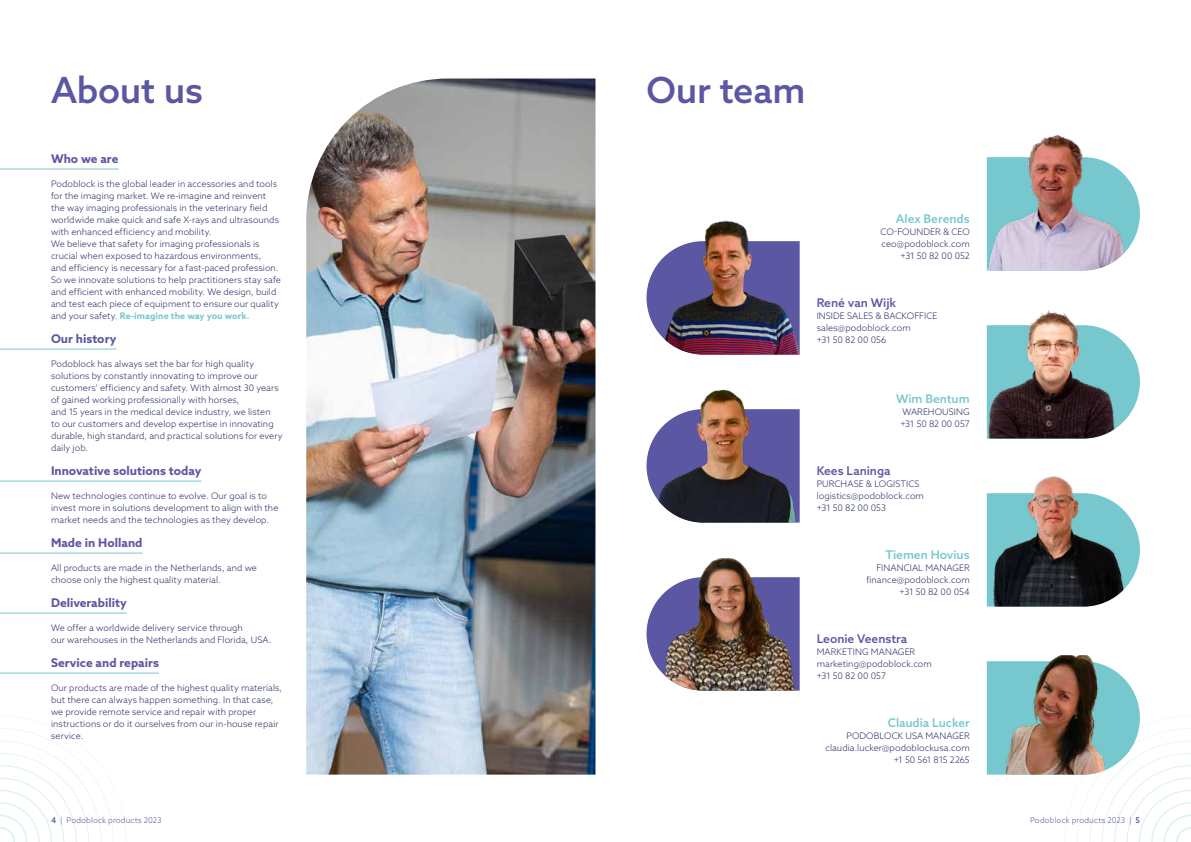
<style>
.page{position:relative;width:1191px;height:842px;background:#fff}
.page>*{position:absolute;margin:0;border:0;box-sizing:border-box;transform-origin:0 0}
.t1{font:500 36px "Azo Sans";letter-spacing:-.01em;color:#5c57a2}
.t2{font:700 12px "Azo Sans";color:#5c57a2}
.t3{font:500 12px "Azo Sans";color:#77c8ce}
.t4{font:500 12px "Azo Sans";color:#5c57a2}
.t5{font:300 9px/12px "Azo Sans";letter-spacing:.005em;color:#292e66}
.t6{font:300 8px "Azo Sans";letter-spacing:.015em;color:#5c57a2}
.s1{font-weight:700;color:#77c8ce}
.s2{font-weight:500}
</style>
<div class="page">
<img style="left:306px;top:79px;width:289px;height:696px">
<svg style="left:0;top:716px;width:126px;height:126px"></svg>
<hr style="left:0;top:169px;width:118px;height:1px;background:#77c8ce">
<hr style="left:0;top:349px;width:116px;height:1px;background:#77c8ce">
<hr style="left:0;top:481px;width:201px;height:1px;background:#77c8ce">
<hr style="left:0;top:553px;width:142px;height:1px;background:#77c8ce">
<hr style="left:0;top:613px;width:127px;height:1px;background:#77c8ce">
<hr style="left:0;top:673px;width:159px;height:1px;background:#77c8ce">
<img style="left:646px;top:220px;width:153px;height:135px">
<img style="left:986px;top:476px;width:154px;height:131px">
<svg style="left:1127px;top:346px;width:13px;height:72px"></svg>
<svg style="left:1065px;top:697px;width:126px;height:145px"></svg>
<img style="left:986px;top:134px;width:154px;height:137px">
<img style="left:646px;top:389px;width:153px;height:134px">
<img style="left:646px;top:558px;width:153px;height:133px">
<img style="left:986px;top:655px;width:150px;height:120px">
<img style="left:986px;top:310px;width:141px;height:129px">
<h1 class="t1" style="left:51px;top:66px;width:154px">About us</h1>
<h1 class="t1" style="left:646px;top:66px;width:160px">Our team</h1>
<h2 class="t2" style="left:51px;top:150px;width:69px">Who we are</h2>
<p class="t5" style="left:51px;top:177px;width:231px">Podoblock is the global leader in accessories and tools for the imaging market. We re-imagine and reinvent the way imaging professionals in the veterinary field worldwide make quick and safe X-rays and ultrasounds with enhanced efficiency and mobility.<br>We believe that safety for imaging professionals is crucial when exposed to hazardous environments,<br>and efficiency is necessary for a fast-paced profession.<br>So we innovate solutions to help practitioners stay safe and efficient with enhanced mobility. We design, build and test each piece of equipment to ensure our quality and your safety. <span class="s1">Re-imagine the way you work.</span></p>
<h2 class="t2" style="left:51px;top:330px;width:67px">Our history</h2>
<p class="t5" style="left:51px;top:357px;width:233px">Podoblock has always set the bar for high quality solutions by constantly innovating to improve our customers’ efficiency and safety. With almost 30 years of gained working professionally with horses,<br>and 15 years in the medical device industry, we listen<br>to our customers and develop expertise in innovating durable, high standard, and practical solutions for every daily job.</p>
<h2 class="t2" style="left:51px;top:462px;width:152px">Innovative solutions today</h2>
<p class="t5" style="left:51px;top:489px;width:229px">New technologies continue to evolve. Our goal is to invest more in solutions development to align with the market needs and the technologies as they develop.</p>
<h2 class="t2" style="left:51px;top:534px;width:93px">Made in Holland</h2>
<p class="t5" style="left:51px;top:561px;width:207px">All products are made in the Netherlands, and we choose only the highest quality material.</p>
<h2 class="t2" style="left:51px;top:594px;width:77px">Deliverability</h2>
<p class="t5" style="left:51px;top:621px;width:222px">We offer a worldwide delivery service through<br>our warehouses in the Netherlands and Florida, USA.</p>
<h2 class="t2" style="left:51px;top:654px;width:109px">Service and repairs</h2>
<p class="t5" style="left:51px;top:681px;width:233px">Our products are made of the highest quality materials, but there can always happen something. In that case, we provide remote service and repair with proper instructions or do it ourselves from our in-house repair service.</p>
<h2 class="t3" style="left:896px;top:210px;width:75px">Alex Berends</h2>
<p class="t5" style="left:880px;top:225px;width:91px;text-align:right">CO-FOUNDER &amp; CEO ceo@podoblock.com +31 50 82 00 052</p>
<h2 class="t4" style="left:816px;top:294px;width:81px">René van Wijk</h2>
<p class="t5" style="left:816px;top:309px;width:122px">INSIDE SALES &amp; BACKOFFICE sales@podoblock.com<br>+31 50 82 00 056</p>
<h2 class="t3" style="left:896px;top:390px;width:75px">Wim Bentum</h2>
<p class="t5" style="left:900px;top:405px;width:71px">WAREHOUSING +31 50 82 00 057</p>
<h2 class="t4" style="left:816px;top:462px;width:75px">Kees Laninga</h2>
<p class="t5" style="left:816px;top:477px;width:109px">PURCHASE &amp; LOGISTICS logistics@podoblock.com +31 50 82 00 053</p>
<h2 class="t3" style="left:885px;top:546px;width:86px">Tiemen Hovius</h2>
<p class="t5" style="left:866px;top:561px;width:105px;text-align:right">FINANCIAL MANAGER finance@podoblock.com +31 50 82 00 054</p>
<h2 class="t4" style="left:816px;top:630px;width:92px">Leonie Veenstra</h2>
<p class="t5" style="left:816px;top:645px;width:117px">MARKETING MANAGER marketing@podoblock.com +31 50 82 00 057</p>
<h2 class="t3" style="left:888px;top:714px;width:83px">Claudia Lucker</h2>
<p class="t5" style="left:825px;top:729px;width:146px;text-align:right">PODOBLOCK USA MANAGER claudia.lucker@podoblockusa.com +1 50 561 815 2265</p>
<p class="t6" style="left:51px;top:814px;width:112px"><span class="s2">4</span> | Podoblock products 2023</p>
<p class="t6" style="left:1030px;top:814px;width:111px">Podoblock products 2023 | <span class="s2">5</span></p>
</div>
